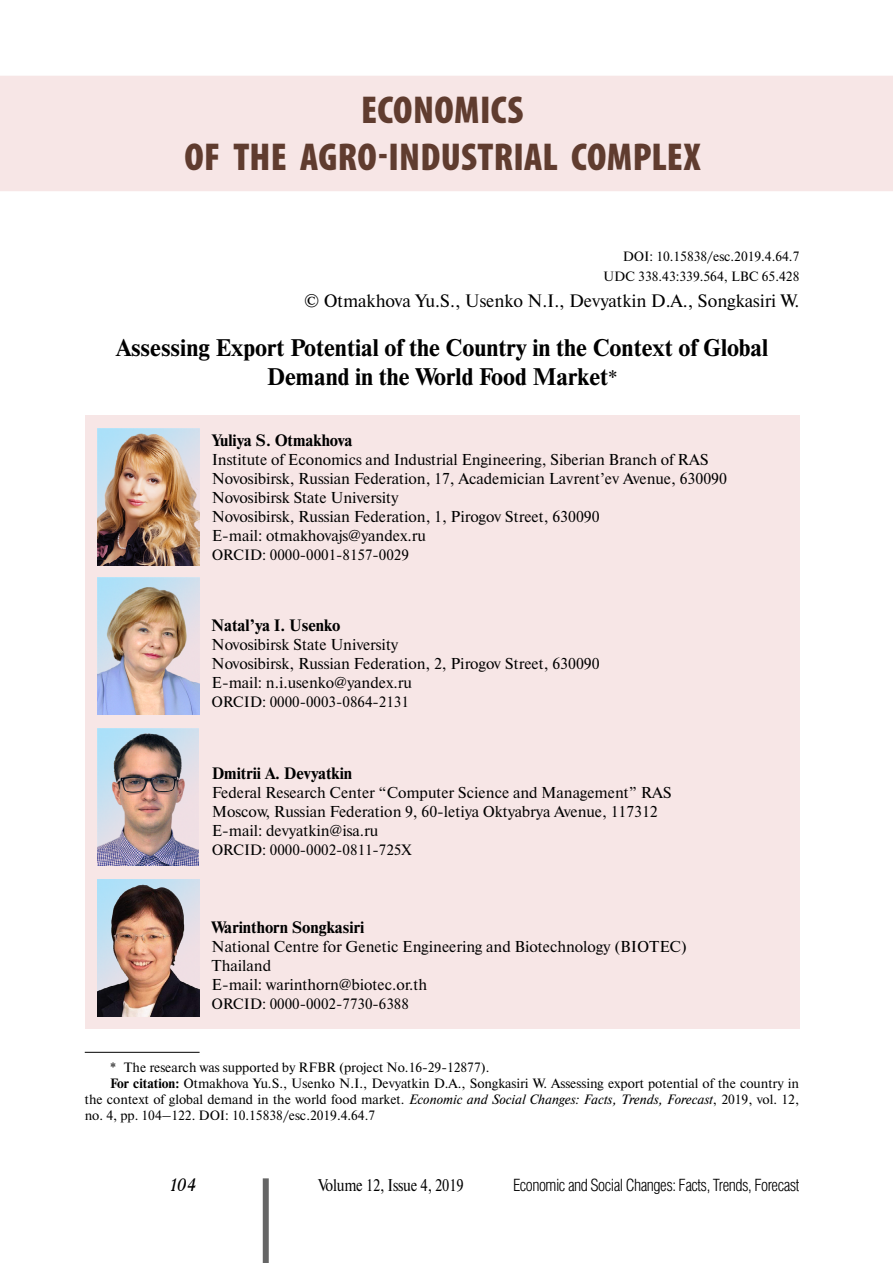
<style>
.page{position:relative;width:893px;height:1263px;background:#fff}
.page>*{position:absolute;margin:0;border:0;box-sizing:border-box;transform-origin:0 0}
.t1{font:900 condensed 39px/46.8px "Myriad Pro";letter-spacing:.01em;color:#603c2f;text-align:center}
.t2{font:700 24px/28.8px "Newton C";color:#000;text-align:center}
.t3{font:18px "Newton C";color:#000}
.t4{font:italic 18px "Academy";color:#000}
.t5{font:300 16.95px "Helios Cond";letter-spacing:-.03em;color:#000}
.t6{font:16.95px "Newton C";letter-spacing:-.01em;color:#000;scale:.85 1}
.t7{font:700 16.5px "Newton C";color:#000}
.t8{font:15.75px/18.9px "Newton C";color:#000}
.t9{font:15px "Newton C";color:#000}
.t10{font:13.5px/20.4px "Newton C";color:#000;text-align:right}
.s1{font-weight:400;font-size:21px}
.s2{font-weight:700}
.s3{font-style:italic}
</style>
<div class="page">
<div style="left:263px;top:1178px;width:6px;height:85px;background:#666"></div>
<hr style="left:85px;top:1052px;width:115px;height:1px;background:#000">
<div style="left:85px;top:416px;width:714px;height:613px;background:#f7e6e6"></div>
<img style="left:98px;top:428px;width:101px;height:138px">
<img style="left:98px;top:578px;width:101px;height:137px">
<img style="left:98px;top:728px;width:101px;height:137px">
<img style="left:98px;top:879px;width:101px;height:137px">
<div style="left:1px;top:76px;width:891px;height:114px;background:#f7e6e6"></div>
<div style="left:0;top:76px;width:893px;height:115px;border:2px solid #f7e6e6"></div>
<h1 class="t1" style="left:184px;top:86px;width:517px">ECONOMICS<br>OF THE AGRO-INDUSTRIAL COMPLEX</h1>
<p class="t10" style="left:603px;top:246px;width:198px">DOI: 10.15838/esc.2019.4.64.7<br>UDC 338.43:339.564, LBC 65.428</p>
<p class="t3" style="left:304px;top:291px;width:497px">© Otmakhova Yu.S., Usenko N.I., Devyatkin D.A., Songkasiri W.</p>
<h2 class="t2" style="left:116px;top:333px;width:654px">Assessing Export Potential of the Country in the Context of Global<br>Demand in the World Food Market<span class="s1">*</span></h2>
<p class="t7" style="left:212px;top:431px;width:142px">Yuliya S. Otmakhova</p>
<p class="t8" style="left:212px;top:450px;width:517px">Institute of Economics and Industrial Engineering, Siberian Branch of RAS Novosibirsk, Russian Federation, 17, Academician Lavrent’ev Avenue, 630090<br>Novosibirsk State University<br>Novosibirsk, Russian Federation, 1, Pirogov Street, 630090<br>Е-mail: otmakhovajs@yandex.ru</p>
<p class="t9" style="left:212px;top:546px;width:199px">ORCID: 0000-0001-8157-0029</p>
<p class="t7" style="left:212px;top:616px;width:130px">Natal’ya I. Usenko</p>
<p class="t8" style="left:212px;top:635px;width:390px">Novosibirsk State University<br>Novosibirsk, Russian Federation, 2, Pirogov Street, 630090<br>Е-mail: n.i.usenko@yandex.ru</p>
<p class="t9" style="left:212px;top:693px;width:199px">ORCID: 0000-0003-0864-2131</p>
<p class="t7" style="left:212px;top:764px;width:142px">Dmitrii A. Devyatkin</p>
<p class="t8" style="left:212px;top:783px;width:462px">Federal Research Center “Computer Science and Management” RAS<br>Moscow, Russian Federation 9, 60-letiya Oktyabrya Avenue, 117312<br>Е-mail: devyatkin@isa.ru</p>
<p class="t9" style="left:212px;top:841px;width:201px">ORCID: 0000-0002-0811-725X</p>
<p class="t7" style="left:212px;top:918px;width:154px">Warinthorn Songkasiri</p>
<p class="t8" style="left:212px;top:937px;width:477px">National Centre for Genetic Engineering and Biotechnology (BIOTEC)<br>Thailand<br>Е-mail: warinthorn@biotec.or.th</p>
<p class="t9" style="left:212px;top:995px;width:199px">ORCID: 0000-0002-7730-6388</p>
<p class="t10" style="left:110px;top:1057px;width:381px">* The research was supported by RFBR (project No.16-29-12877).</p>
<p class="t10" style="left:110px;top:1073px;width:690px"><span class="s2">For citation:</span> Otmakhova Yu.S., Usenko N.I., Devyatkin D.A., Songkasiri W. Assessing export potential of the country in</p>
<p class="t10" style="left:85px;top:1089px;width:716px">the context of global demand in the world food market. <span class="s3">Economic and Social Changes: Facts, Trends, Forecast</span>, 2019, vol. 12,</p>
<p class="t10" style="left:85px;top:1105px;width:292px">no. 4, pp. 104–122. DOI: 10.15838/esc.2019.4.64.7</p>
<p class="t4" style="left:170px;top:1174px;width:28px">104</p>
<p class="t6" style="left:318px;top:1175px;width:173px">Volume 12, Issue 4, 2019</p>
<p class="t5" style="left:513px;top:1175px;width:288px">Economic and Social Changes: Facts, Trends, Forecast</p>
</div>
